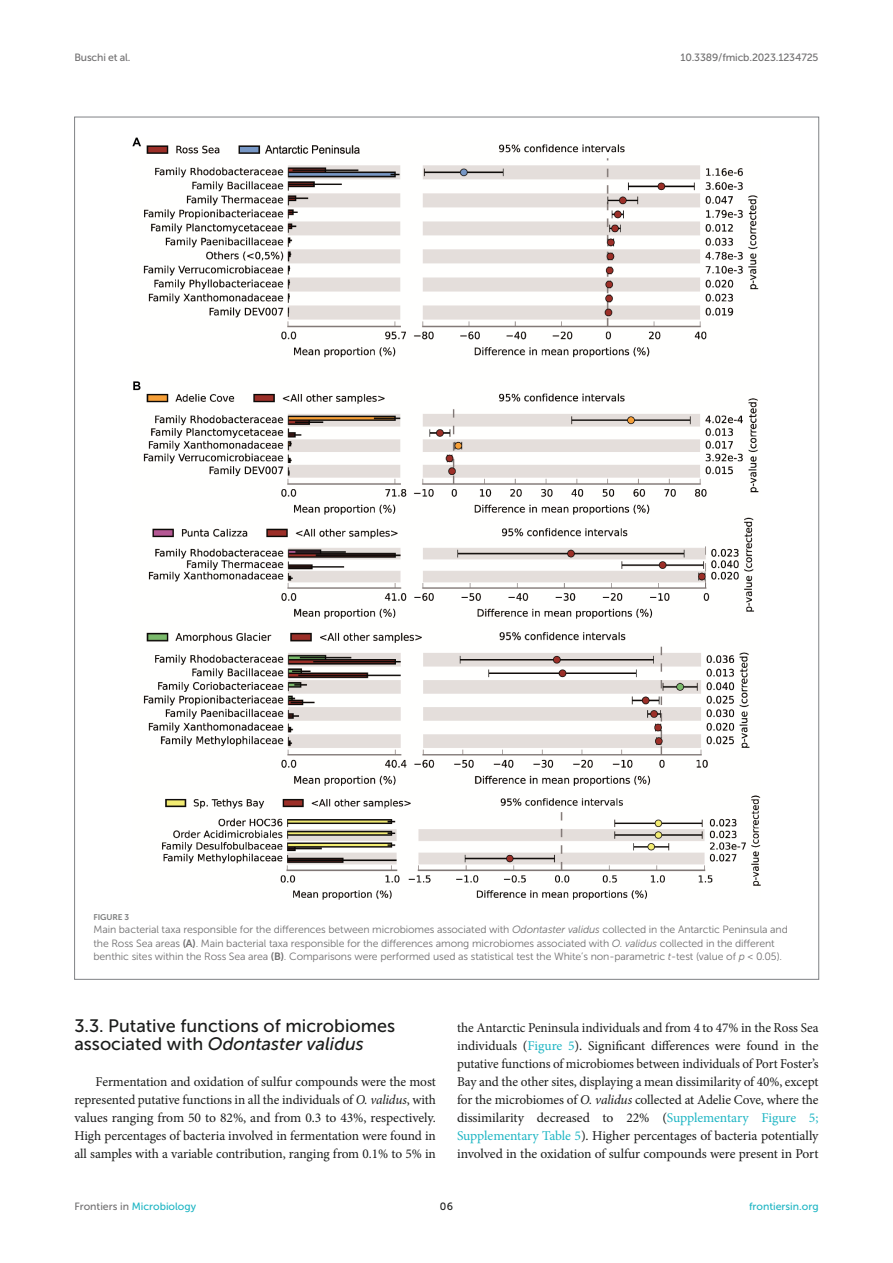
<style>
.page{position:relative;width:893px;height:1263px;background:#fff}
.page>*{position:absolute;margin:0;border:0;box-sizing:border-box;transform-origin:0 0}
.HEAD_2{font:18px/18px "Museo Sans 500";color:#1b1c1b}
.TEXT_FLUSH{font:13.5px/18px "Minion Pro";letter-spacing:-.005em;color:#1b1c1b;text-align:justify}
.FIG_LEG{font:10.5px/13.5px "Museo Sans 300";letter-spacing:-.01em;color:#706f70}
.t1{font:10.5px "Museo Sans 500";color:#1db5c3}
.t2{font:10.5px "Museo Sans 500";letter-spacing:-.015em;color:#706f70}
.t3{font:10.5px "Museo Sans 500";color:#1b1c1b}
.FIG_HD{font:8.25px "Museo Sans 700";letter-spacing:-.01em;color:#7e7f7f}
.s1{font-style:italic}
.s2{font-family:"Museo Sans 700"}
.s3{color:#1db5c3}
.s4{color:#706f70}
</style>
<div class="page">
<img style="left:132px;top:137px;width:629px;height:763px">
<p class="t2" style="left:74px;top:51px;width:58px">Buschi et al.</p>
<p class="t2" style="left:680px;top:51px;width:140px">10.3389/fmicb.2023.1234725</p>
<p class="FIG_HD" style="left:94px;top:912px;width:37px">FIGURE 3</p>
<p class="FIG_LEG" style="left:94px;top:923px;width:696px">Main bacterial taxa responsible for the differences between microbiomes associated with <span class="s1">Odontaster validus</span> collected in the Antarctic Peninsula and the Ross Sea areas <span class="s2">(A)</span>. Main bacterial taxa responsible for the differences among microbiomes associated with <span class="s1">O. validus</span> collected in the different benthic sites within the Ross Sea area <span class="s2">(B)</span>. Comparisons were performed used as statistical test the White’s non-parametric <span class="s1">t</span>-test (value of <span class="s1">p</span> &lt; 0.05).</p>
<p class="HEAD_2" style="left:74px;top:1017px;width:322px">3.3. Putative functions of microbiomes associated with <span class="s1">Odontaster validus</span></p>
<p class="TEXT_FLUSH" style="left:74px;top:1073px;width:363px;text-indent:21px">Fermentation and oxidation of sulfur compounds were the most represented putative functions in all the individuals of <span class="s1">O. validus</span>, with values ranging from 50 to 82%, and from 0.3 to 43%, respectively.<br>High percentages of bacteria involved in fermentation were found in all samples with a variable contribution, ranging from 0.1% to 5% in</p>
<p class="TEXT_FLUSH" style="left:457px;top:1019px;width:363px">the Antarctic Peninsula individuals and from 4 to 47% in the Ross Sea individuals (<span class="s3">Figure 5</span>). Significant differences were found in the putative functions of microbiomes between individuals of Port Foster’s Bay and the other sites, displaying a mean dissimilarity of 40%, except for the microbiomes of <span class="s1">O. validus</span> collected at Adelie Cove, where the dissimilarity decreased to 22% (<span class="s3">Supplementary Figure 5; Supplementary Table 5</span>). Higher percentages of bacteria potentially involved in the oxidation of sulfur compounds were present in Port</p>
<p class="t1" style="left:74px;top:1200px;width:123px"><span class="s4">Frontiers in</span> Microbiology</p>
<p class="t3" style="left:440px;top:1200px;width:15px">06</p>
<p class="t1" style="left:749px;top:1200px;width:71px">frontiersin.org</p>
</div>
